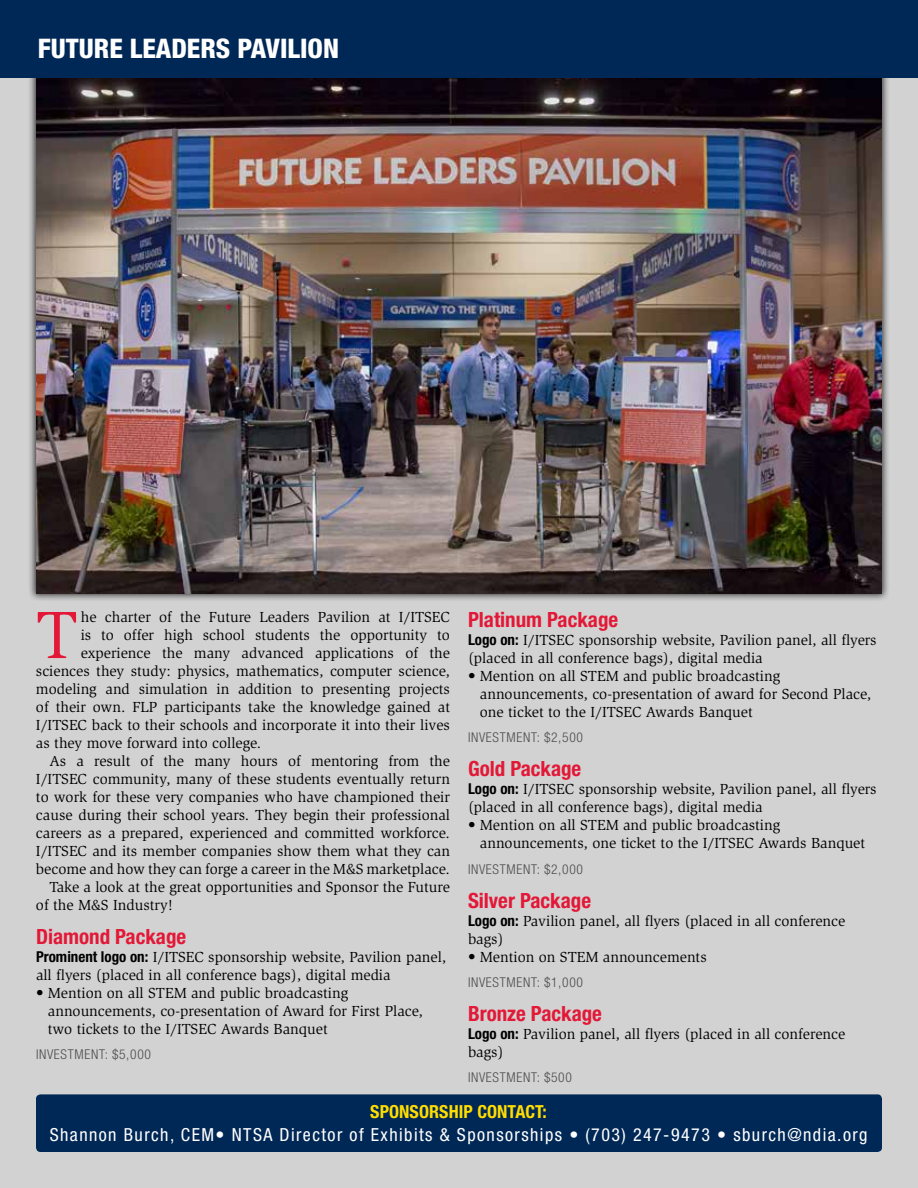
<style>
.page{position:relative;width:918px;height:1188px;background:#d2d2d2}
.page>*{position:absolute;margin:0;border:0;box-sizing:border-box;transform-origin:0 0}
.t1{font:68.7px "Slimbach";color:#e31837}
.t2{font:800 condensed 27px "Helvetica Neue";color:#fff}
.t3{font:700 condensed 21px "Helvetica Neue";color:#e31837}
.t4{font:condensed 18px "Helvetica Neue";letter-spacing:.08em;color:#fff}
.t5{font:700 condensed 18px "Helvetica Neue";letter-spacing:.005em;color:#fd0}
.t6{font:15px/18px "Slimbach";color:#000}
.t7{font:300 condensed 13.5px "Helvetica Neue";letter-spacing:.05em;color:#4d4d4f}
.s1{font-family:"Helvetica Neue";font-weight:700;font-stretch:condensed}
</style>
<div class="page">
<div style="left:36px;top:1094px;width:846px;height:58px;background:#002856;border-radius:4px"></div>
<div style="left:28px;top:57px;width:862px;height:545px;background:#000;opacity:.75"></div>
<img style="left:36px;top:78px;width:846px;height:516px">
<div style="left:0;top:0;width:918px;height:78px;background:#002856"></div>
<h2 class="t2" style="left:38px;top:32px;width:303px">FUTURE LEADERS PAVILION</h2>
<h1 class="t1" style="left:36px;top:596px;width:43px">T</h1>
<p class="t6" style="left:81px;top:608px;width:371px">he charter of the Future Leaders Pavilion at I/ITSEC</p>
<h3 class="t3" style="left:468px;top:607px;width:152px">Platinum Package</h3>
<p class="t6" style="left:468px;top:631px;width:410px"><span class="s1">Logo on:</span> I/ITSEC sponsorship website, Pavilion panel, all flyers (placed in all conference bags), digital media</p>
<p class="t6" style="left:480px;top:667px;width:393px;text-indent:-12px">• Mention on all STEM and public broadcasting announcements, co-presentation of award for Second Place, one ticket to the I/ITSEC Awards Banquet</p>
<p class="t7" style="left:468px;top:730px;width:117px">INVESTMENT: $2,500</p>
<h3 class="t3" style="left:468px;top:756px;width:115px">Gold Package</h3>
<p class="t6" style="left:468px;top:781px;width:410px"><span class="s1">Logo on:</span> I/ITSEC sponsorship website, Pavilion panel, all flyers (placed in all conference bags), digital media</p>
<p class="t6" style="left:480px;top:817px;width:387px;text-indent:-12px">• Mention on all STEM and public broadcasting announcements, one ticket to the I/ITSEC Awards Banquet</p>
<p class="t7" style="left:468px;top:861px;width:117px">INVESTMENT: $2,000</p>
<h3 class="t3" style="left:468px;top:888px;width:125px">Silver Package</h3>
<p class="t6" style="left:468px;top:912px;width:379px"><span class="s1">Logo on:</span> Pavilion panel, all flyers (placed in all conference bags)</p>
<p class="t6" style="left:468px;top:948px;width:240px">• Mention on STEM announcements</p>
<p class="t7" style="left:468px;top:975px;width:117px">INVESTMENT: $1,000</p>
<h3 class="t3" style="left:468px;top:1001px;width:136px">Bronze Package</h3>
<p class="t6" style="left:468px;top:1025px;width:379px"><span class="s1">Logo on:</span> Pavilion panel, all flyers (placed in all conference bags)</p>
<p class="t7" style="left:468px;top:1070px;width:105px">INVESTMENT: $500</p>
<p class="t5" style="left:370px;top:1101px;width:178px">SPONSORSHIP CONTACT:</p>
<p class="t4" style="left:50px;top:1124px;width:819px">Shannon Burch, CEM• NTSA Director of Exhibits &amp; Sponsorships • (703) 247-9473 • sburch@ndia.org</p>
<p class="t6" style="left:81px;top:626px;width:371px">is to offer high school students the opportunity to</p>
<p class="t6" style="left:81px;top:644px;width:371px">experience the many advanced applications of the</p>
<p class="t6" style="left:36px;top:662px;width:415px">sciences they study: physics, mathematics, computer science,</p>
<p class="t6" style="left:36px;top:680px;width:416px">modeling and simulation in addition to presenting projects</p>
<p class="t6" style="left:36px;top:698px;width:416px">of their own. FLP participants take the knowledge gained at</p>
<p class="t6" style="left:36px;top:716px;width:415px">I/ITSEC back to their schools and incorporate it into their lives</p>
<p class="t6" style="left:36px;top:734px;width:227px">as they move forward into college.</p>
<p class="t6" style="left:49px;top:752px;width:402px">As a result of the many hours of mentoring from the</p>
<p class="t6" style="left:36px;top:770px;width:416px">I/ITSEC community, many of these students eventually return</p>
<p class="t6" style="left:36px;top:788px;width:415px">to work for these very companies who have championed their</p>
<p class="t6" style="left:36px;top:806px;width:415px">cause during their school years. They begin their professional</p>
<p class="t6" style="left:36px;top:824px;width:415px">careers as a prepared, experienced and committed workforce.</p>
<p class="t6" style="left:36px;top:842px;width:416px">I/ITSEC and its member companies show them what they can</p>
<p class="t6" style="left:36px;top:860px;width:415px">become and how they can forge a career in the M&amp;S marketplace.</p>
<p class="t6" style="left:49px;top:878px;width:402px">Take a look at the great opportunities and Sponsor the Future</p>
<p class="t6" style="left:36px;top:896px;width:139px">of the M&amp;S Industry!</p>
<h3 class="t3" style="left:36px;top:924px;width:152px">Diamond Package</h3>
<p class="t6" style="left:36px;top:948px;width:412px"><span class="s1">Prominent logo on:</span> I/ITSEC sponsorship website, Pavilion panel, all flyers (placed in all conference bags), digital media</p>
<p class="t6" style="left:48px;top:984px;width:377px;text-indent:-12px">• Mention on all STEM and public broadcasting announcements, co-presentation of Award for First Place, two tickets to the I/ITSEC Awards Banquet</p>
<p class="t7" style="left:36px;top:1047px;width:117px">INVESTMENT: $5,000</p>
</div>
